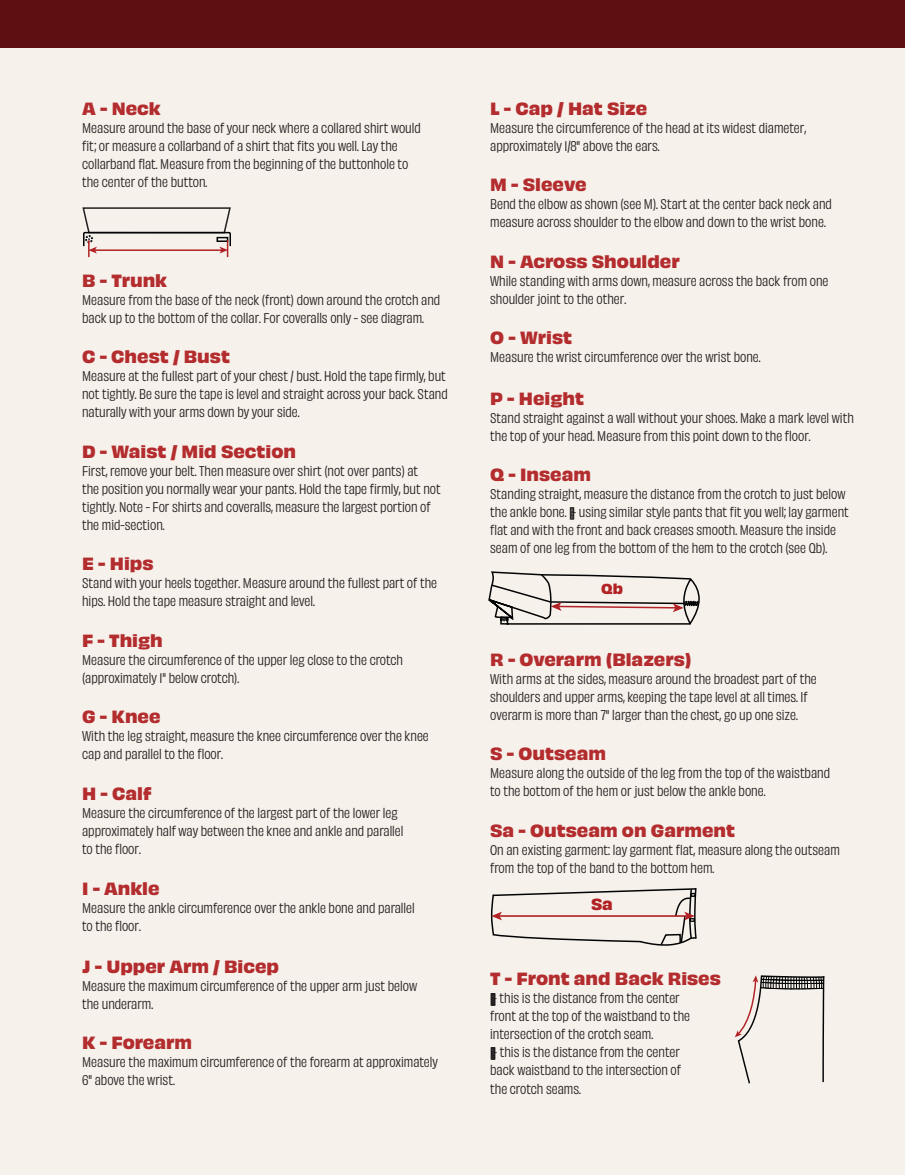
<style>
.page{position:relative;width:905px;height:1175px;background:#fff}
.page>*{position:absolute;margin:0;border:0;box-sizing:border-box;transform-origin:0 0}
.t1{font:700 16.5px "Obviously";color:#b32c2e}
.t2{font:700 15px "Obviously";color:#b12225}
.t3{font:700 13.5px "Obviously";color:#b12225}
.t4{font:13.2px/18px "Obviously Narw";color:#231f20}
.t5{font:condensed 13.2px "Praktika Rnd";color:#231f20}
.s1{font-family:"Praktika Rnd";font-stretch:condensed}
</style>
<div class="page">
<div style="left:0;top:47px;width:904px;height:1127px;background:#f7f1eb"></div>
<div style="left:0;top:0;width:904px;height:47px;background:#5e0f12"></div>
<svg style="left:488px;top:571px;width:212px;height:54px"></svg>
<svg style="left:735px;top:975px;width:90px;height:108px"></svg>
<svg style="left:82px;top:207px;width:149px;height:50px"></svg>
<svg style="left:490px;top:888px;width:207px;height:58px"></svg>
<p class="t1" style="left:82px;top:95px;width:80px">A - Neck</p>
<p class="t4" style="left:82px;top:118px;width:340px">Measure around the base of your neck where a collared shirt would fit; or measure a collarband of a shirt that fits you well. Lay the collarband flat. Measure from the beginning of the buttonhole to the center of the button.</p>
<p class="t1" style="left:82px;top:267px;width:87px">B - Trunk</p>
<p class="t4" style="left:82px;top:290px;width:359px">Measure from the base of the neck (front) down around the crotch and back up to the bottom of the collar. For coveralls only - see diagram.</p>
<p class="t1" style="left:82px;top:344px;width:149px">C - Chest / Bust</p>
<p class="t4" style="left:82px;top:366px;width:367px">Measure at the fullest part of your chest / bust. Hold the tape firmly, but not tightly. Be sure the tape is level and straight across your back. Stand naturally with your arms down by your side.</p>
<p class="t1" style="left:82px;top:438px;width:215px">D - Waist / Mid Section</p>
<p class="t4" style="left:82px;top:461px;width:360px">First, remove your belt. Then measure over shirt (not over pants) at<br>the position you normally wear your pants. Hold the tape firmly, but not tightly. Note - For shirts and coveralls, measure the largest portion of the mid-section.</p>
<p class="t1" style="left:82px;top:551px;width:73px">E - Hips</p>
<p class="t4" style="left:82px;top:573px;width:356px">Stand with your heels together. Measure around the fullest part of the hips. Hold the tape measure straight and level.</p>
<p class="t1" style="left:82px;top:627px;width:82px">F - Thigh</p>
<p class="t4" style="left:82px;top:650px;width:322px">Measure the circumference of the upper leg close to the crotch (approximately 1" below crotch).</p>
<p class="t1" style="left:82px;top:704px;width:80px">G - Knee</p>
<p class="t4" style="left:82px;top:726px;width:348px">With the leg straight, measure the knee circumference over the knee cap and parallel to the floor.</p>
<p class="t1" style="left:82px;top:780px;width:71px">H - Calf</p>
<p class="t4" style="left:82px;top:803px;width:323px">Measure the circumference of the largest part of the lower leg approximately half way between the knee and ankle and parallel to the floor.</p>
<p class="t1" style="left:82px;top:875px;width:79px">I - Ankle</p>
<p class="t4" style="left:82px;top:897px;width:334px">Measure the ankle circumference over the ankle bone and parallel to the floor.</p>
<p class="t1" style="left:82px;top:953px;width:198px">J - Upper Arm / Bicep</p>
<p class="t4" style="left:82px;top:975px;width:336px">Measure the maximum circumference of the upper arm just below the underarm.</p>
<p class="t1" style="left:82px;top:1029px;width:112px">K - Forearm</p>
<p class="t4" style="left:82px;top:1052px;width:357px">Measure the maximum circumference of the forearm at approximately<br>6" above the wrist.</p>
<p class="t1" style="left:490px;top:95px;width:159px">L - Cap / Hat Size</p>
<p class="t4" style="left:490px;top:118px;width:317px">Measure the circumference of the head at its widest diameter, approximately 1/8" above the ears.</p>
<p class="t1" style="left:490px;top:172px;width:98px">M - Sleeve</p>
<p class="t4" style="left:490px;top:194px;width:343px">Bend the elbow as shown (see M). Start at the center back neck and measure across shoulder to the elbow and down to the wrist bone.</p>
<p class="t1" style="left:490px;top:248px;width:191px">N - Across Shoulder</p>
<p class="t4" style="left:490px;top:271px;width:340px">While standing with arms down, measure across the back from one shoulder joint to the other.</p>
<p class="t1" style="left:490px;top:325px;width:83px">O - Wrist</p>
<p class="t4" style="left:490px;top:347px;width:272px">Measure the wrist circumference over the wrist bone.</p>
<p class="t1" style="left:490px;top:385px;width:95px">P - Height</p>
<p class="t4" style="left:490px;top:407px;width:365px">Stand straight against a wall without your shoes. Make a mark level with the top of your head. Measure from this point down to the floor.</p>
<p class="t1" style="left:490px;top:462px;width:102px">Q - Inseam</p>
<p class="t4" style="left:490px;top:484px;width:360px">Standing straight, measure the distance from the crotch to just below the ankle bone. <span class="s1">OR</span>- using similar style pants that fit you well; lay garment flat and with the front and back creases smooth. Measure the inside seam of one leg from the bottom of the hem to the crotch (see Qb).</p>
<p class="t3" style="left:601px;top:578px;width:23px">Qb</p>
<p class="t1" style="left:490px;top:646px;width:203px">R - Overarm (Blazers)</p>
<p class="t4" style="left:490px;top:668px;width:328px">With arms at the sides, measure around the broadest part of the shoulders and upper arms, keeping the tape level at all times. If overarm is more than 7" larger than the chest, go up one size.</p>
<p class="t1" style="left:490px;top:741px;width:117px">S - Outseam</p>
<p class="t4" style="left:490px;top:763px;width:341px">Measure along the outside of the leg from the top of the waistband to the bottom of the hem or just below the ankle bone.</p>
<p class="t1" style="left:490px;top:817px;width:246px">Sa - Outseam on Garment</p>
<p class="t4" style="left:490px;top:839px;width:351px">On an existing garment: lay garment flat, measure along the outseam from the top of the band to the bottom hem.</p>
<p class="t2" style="left:591px;top:892px;width:23px">Sa</p>
<p class="t1" style="left:490px;top:966px;width:232px">T - Front and Back Rises</p>
<p class="t4" style="left:492px;top:988px;width:189px">- this is the distance from the center</p>
<p class="t5" style="left:490px;top:989px;width:7px">FRONT</p>
<p class="t4" style="left:490px;top:1006px;width:201px">front at the top of the waistband to the intersection of the crotch seam.<br><span class="s1">BACK</span>- this is the distance from the center back waistband to the intersection of the crotch seams.</p>
</div>
